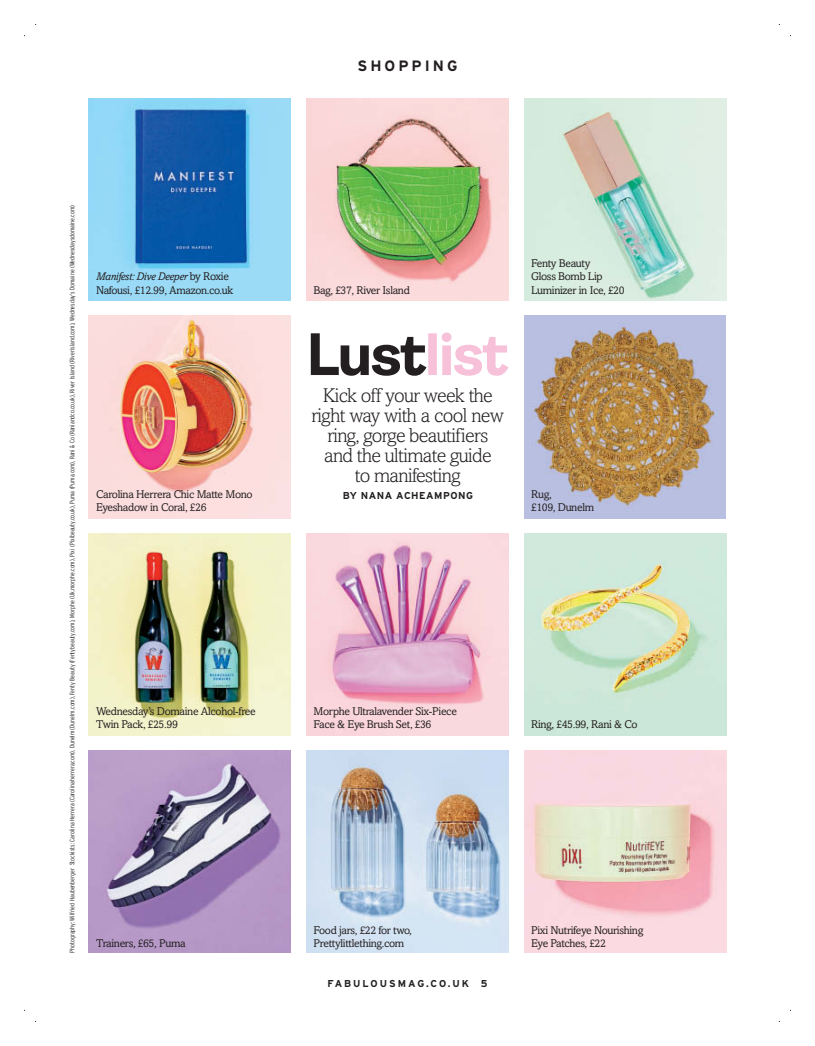
<style>
.page{position:relative;width:815px;height:1046px;background:#fff}
.page>*{position:absolute;margin:0;border:0;box-sizing:border-box;transform-origin:0 0}
.t1{font:300 20px/20px "Amasis MT Std";letter-spacing:-.03em;color:#231f20;text-align:center}
.t2{font:700 15px "Interstate";letter-spacing:.2em;color:#231f20}
.t3{font:11.25px/13.1px "Amasis MT Std";letter-spacing:-.03em;color:#231f20}
.t4{font:700 10px "Interstate";letter-spacing:.2em;color:#231f20}
.t5{font:700 10px "Interstate";letter-spacing:.05em;color:#231f20}
.t6{font:300 condensed 6.5px "Interstate";color:#231f20}
.s1{font-style:italic}
</style>
<div class="page">
<svg style="left:311px;top:332px;width:198px;height:43px"></svg>
<img style="left:524px;top:750px;width:202px;height:202px">
<img style="left:306px;top:750px;width:202px;height:202px">
<img style="left:89px;top:750px;width:202px;height:202px">
<img style="left:524px;top:533px;width:202px;height:202px">
<img style="left:306px;top:533px;width:202px;height:202px">
<img style="left:89px;top:533px;width:202px;height:202px">
<img style="left:525px;top:316px;width:200px;height:202px">
<img style="left:89px;top:316px;width:202px;height:202px">
<img style="left:524px;top:98px;width:202px;height:202px">
<img style="left:306px;top:98px;width:202px;height:202px">
<img style="left:89px;top:98px;width:202px;height:202px">
<h2 class="t2" style="left:357px;top:57px;width:102px">SHOPPING</h2>
<p class="t6" style="left:70px;top:952px;width:749px;rotate:-90deg">Photography: Wilfried Haubenberger Stockists: Carolina Herrera (Carolinaherrera.com), Dunelm (Dunelm.com), Fenty Beauty (Fentybeauty.com), Morphe (Uk.morphe.com), Pixi (Pixibeauty.co.uk), Puma (Puma.com), Rani &amp; Co (Raniandco.co.uk), River Island (Riverisland.com), Wednesday’s Domaine (Wednesdaysdomaine.com)</p>
<p class="t3" style="left:96px;top:271px;width:139px"><span class="s1">Manifest: Dive Deeper</span> by Roxie<br>Nafousi, £12.99, Amazon.co.uk</p>
<p class="t3" style="left:96px;top:488px;width:158px">Carolina Herrera Chic Matte Mono<br>Eyeshadow in Coral, £26</p>
<p class="t3" style="left:531px;top:258px;width:73px">Fenty Beauty<br>Gloss Bomb Lip</p>
<p class="t3" style="left:314px;top:284px;width:98px">Bag, £37, River Island</p>
<p class="t3" style="left:531px;top:284px;width:95px">Luminizer in Ice, £20</p>
<h1 class="t1" style="left:312px;top:385px;width:194px">Kick off your week the right way with a cool new ring, gorge beautifiers and the ultimate guide<br>to manifesting</h1>
<p class="t5" style="left:343px;top:490px;width:132px">BY NANA ACHEAMPONG</p>
<p class="t3" style="left:531px;top:488px;width:64px">Rug,<br>£109, Dunelm</p>
<p class="t3" style="left:96px;top:705px;width:161px">Wednesday’s Domaine Alcohol-free<br>Twin Pack, £25.99</p>
<p class="t3" style="left:314px;top:705px;width:145px">Morphe Ultralavender Six-Piece<br>Face &amp; Eye Brush Set, £36</p>
<p class="t3" style="left:531px;top:719px;width:108px">Ring, £45.99, Rani &amp; Co</p>
<p class="t3" style="left:314px;top:924px;width:100px">Food jars, £22 for two,</p>
<p class="t3" style="left:96px;top:937px;width:91px">Trainers, £65, Puma</p>
<p class="t3" style="left:314px;top:937px;width:92px">Prettylittlething.com</p>
<p class="t4" style="left:327px;top:977px;width:162px">FABULOUSMAG.CO.UK 5</p>
<p class="t3" style="left:531px;top:924px;width:114px">Pixi Nutrifeye Nourishing<br>Eye Patches, £22</p>
</div>
